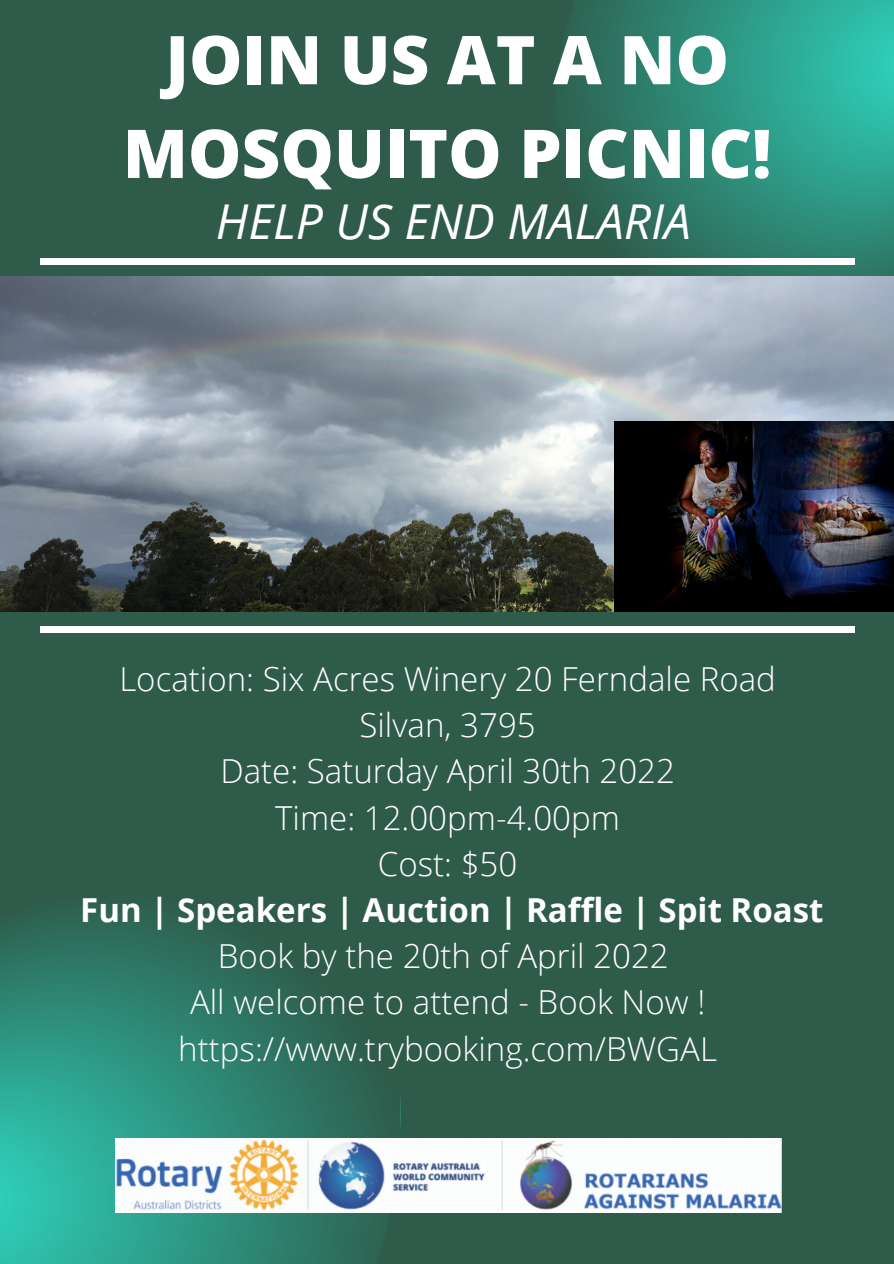
<style>
.page{position:relative;width:894px;height:1264px;background:#fff}
.page>*{position:absolute;margin:0;border:0;box-sizing:border-box;transform-origin:0 0}
.t1{font:800 67.2px/93.8px "Open Sans";color:#fff;text-align:center}
.t2{font:italic 48px "Open Sans";color:#fff}
.t3{font:300 33px "Open Sans";color:#fff}
.t4{font:700 33px "Open Sans";color:#fff}
</style>
<div class="page">
<div style="left:0;top:0;width:893px;height:1263px;background:#2f5b4a"></div>
<svg style="left:536px;top:0;width:357px;height:277px"></svg>
<div style="left:41px;top:258px;width:814px;height:7px;background:#fff"></div>
<div style="left:40px;top:626px;width:814px;height:6px;background:#fff"></div>
<img style="left:0;top:277px;width:893px;height:334px">
<img style="left:614px;top:422px;width:279px;height:189px">
<svg style="left:0;top:918px;width:400px;height:345px"></svg>
<img style="left:115px;top:1138px;width:665px;height:74px">
<p class="t1" style="left:123px;top:11px;width:650px">JOIN US AT A NO<br>MOSQUITO PICNIC!</p>
<p class="t2" style="left:216px;top:188px;width:476px">HELP US END MALARIA</p>
<p class="t3" style="left:119px;top:656px;width:658px">Location: Six Acres Winery 20 Ferndale Road</p>
<p class="t3" style="left:359px;top:702px;width:178px">Silvan, 3795</p>
<p class="t3" style="left:220px;top:748px;width:456px">Date: Saturday April 30th 2022</p>
<p class="t3" style="left:275px;top:794px;width:346px">Time: 12.00pm-4.00pm</p>
<p class="t3" style="left:378px;top:840px;width:141px">Cost: $50</p>
<p class="t4" style="left:80px;top:886px;width:744px">Fun | Speakers | Auction | Raffle | Spit Roast</p>
<p class="t3" style="left:218px;top:933px;width:452px">Book by the 20th of April 2022</p>
<p class="t3" style="left:190px;top:979px;width:516px">All welcome to attend - Book Now !</p>
<p class="t3" style="left:178px;top:1025px;width:540px">https://www.trybooking.com/BWGAL</p>
</div>
